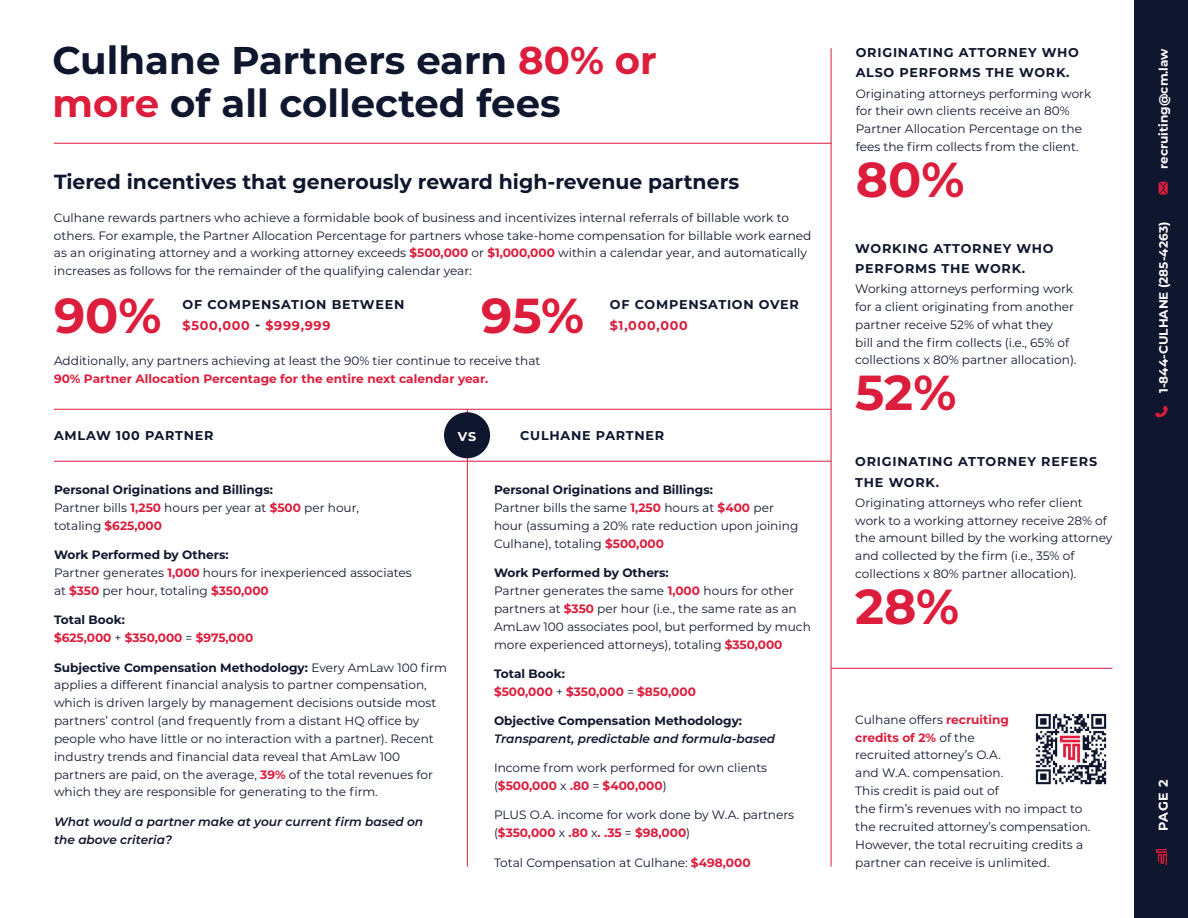
<style>
.page{position:relative;width:1188px;height:918px;background:#fff}
.page>*{position:absolute;margin:0;border:0;box-sizing:border-box;transform-origin:0 0}
.t1{font:700 49.05px "Montserrat";color:#dc1d3c}
.t2{font:700 38.7px/42.8px "Montserrat";color:#0f172e}
.t3{font:700 20.4px "Montserrat";color:#0f172e}
.t4{font:700 12.75px/20.4px "Montserrat";letter-spacing:.06em;color:#0f172e}
.t5{font:700 12.75px "Montserrat";letter-spacing:.06em;color:#dc1d3c}
.t6{font:700 12.75px "Montserrat";color:#fff}
.t7{font:12.15px/17.9px "Montserrat";color:#0f172e}
.t8{font:700 12.15px/17.9px "Montserrat";color:#dc1d3c}
.t9{font:italic 600 12.15px/17.9px "Montserrat";color:#0f172e}
.t10{font:700 12.15px "Montserrat";color:#fff}
.t11{font:700 12.15px "Montserrat";color:#0f172e}
.s1{color:#dc1d3c}
.s2{font-weight:700;color:#dc1d3c}
.s3{font-weight:700}
.s4{color:#0f172e}
.s5{font-weight:400;color:#0f172e}
</style>
<div class="page">
<hr style="left:54px;top:143px;width:777px;height:1px;background:#dc1d3c">
<hr style="left:467px;top:409px;width:1px;height:458px;background:#dc1d3c">
<hr style="left:54px;top:461px;width:777px;height:1px;background:#dc1d3c">
<hr style="left:831px;top:48px;width:1px;height:819px;background:#dc1d3c">
<hr style="left:54px;top:409px;width:777px;height:1px;background:#dc1d3c">
<hr style="left:831px;top:668px;width:281px;height:1px;background:#dc1d3c">
<div style="left:444px;top:412px;width:46px;height:46px;background:#0f172e;border-radius:50%"></div>
<div style="left:1134px;top:0;width:54px;height:918px;background:#0f172e"></div>
<svg style="left:1159px;top:182px;width:9px;height:13px"></svg>
<svg style="left:1155px;top:406px;width:13px;height:12px"></svg>
<img style="left:1156px;top:849px;width:11px;height:17px">
<img style="left:1035px;top:713px;width:72px;height:72px">
<h2 class="t2" style="left:52px;top:37px;width:606px">Culhane Partners earn <span class="s1">80% or more</span> of all collected fees</h2>
<h3 class="t3" style="left:54px;top:167px;width:687px">Tiered incentives that generously reward high-revenue partners</h3>
<p class="t7" style="left:54px;top:208px;width:759px">Culhane rewards partners who achieve a formidable book of business and incentivizes internal referrals of billable work to others. For example, the Partner Allocation Percentage for partners whose take-home compensation for billable work earned as an originating attorney and a working attorney exceeds <span class="s2">$500,000</span> or <span class="s2">$1,000,000</span> within a calendar year, and automatically increases as follows for the remainder of the qualifying calendar year:</p>
<h1 class="t1" style="left:54px;top:280px;width:109px">90%</h1>
<p class="t4" style="left:183px;top:294px;width:223px">OF COMPENSATION BETWEEN <span class="s1">$500,000</span> - <span class="s1">$999,999</span></p>
<h1 class="t1" style="left:481px;top:280px;width:104px">95%</h1>
<p class="t4" style="left:610px;top:294px;width:191px">OF COMPENSATION OVER</p>
<p class="t5" style="left:610px;top:316px;width:80px">$1,000,000</p>
<p class="t7" style="left:54px;top:352px;width:488px">Additionally, any partners achieving at least the 90% tier continue to receive that</p>
<p class="t8" style="left:54px;top:369px;width:436px">90% Partner Allocation Percentage for the entire next calendar year.</p>
<p class="t4" style="left:54px;top:425px;width:161px">AMLAW 100 PARTNER</p>
<p class="t6" style="left:458px;top:428px;width:20px">VS</p>
<p class="t7" style="left:54px;top:481px;width:307px"><span class="s3">Personal Originations and Billings:<br></span>Partner bills <span class="s2">1,250</span> hours per year at <span class="s2">$500</span> per hour, totaling <span class="s2">$625,000</span></p>
<p class="t7" style="left:54px;top:546px;width:359px"><span class="s3">Work Performed by Others:<br></span>Partner generates <span class="s2">1,000</span> hours for inexperienced associates at <span class="s2">$350</span> per hour, totaling <span class="s2">$350,000</span></p>
<p class="t8" style="left:54px;top:610px;width:201px"><span class="s4">Total Book:<br></span>$625,000 <span class="s5">+</span> $350,000 <span class="s5">=</span> $975,000</p>
<p class="t7" style="left:54px;top:658px;width:394px"><span class="s3">Subjective Compensation Methodology:</span> Every AmLaw 100 firm applies a different financial analysis to partner compensation, which is driven largely by management decisions outside most partners’ control (and frequently from a distant HQ office by people who have little or no interaction with a partner). Recent industry trends and financial data reveal that AmLaw 100 partners are paid, on the average, <span class="s2">39%</span> of the total revenues for which they are responsible for generating to the firm.</p>
<p class="t9" style="left:54px;top:812px;width:371px">What would a partner make at your current firm based on the above criteria?</p>
<p class="t4" style="left:520px;top:425px;width:146px">CULHANE PARTNER</p>
<p class="t7" style="left:494px;top:481px;width:306px"><span class="s3">Personal Originations and Billings:<br></span>Partner bills the same <span class="s2">1,250</span> hours at <span class="s2">$400</span> per hour (assuming a 20% rate reduction upon joining Culhane), totaling <span class="s2">$500,000</span></p>
<p class="t7" style="left:494px;top:564px;width:318px"><span class="s3">Work Performed by Others:<br></span>Partner generates the same <span class="s2">1,000</span> hours for other partners at <span class="s2">$350</span> per hour (i.e., the same rate as an AmLaw 100 associates pool, but performed by much more experienced attorneys), totaling <span class="s2">$350,000</span></p>
<p class="t8" style="left:494px;top:664px;width:203px"><span class="s4">Total Book:<br></span>$500,000 <span class="s5">+</span> $350,000 <span class="s5">=</span> $850,000</p>
<p class="t11" style="left:494px;top:712px;width:250px">Objective Compensation Methodology:</p>
<p class="t9" style="left:494px;top:729px;width:283px">Transparent, predictable and formula-based</p>
<p class="t7" style="left:494px;top:759px;width:275px">Income from work performed for own clients (<span class="s2">$500,000</span> x <span class="s2">.80</span> = <span class="s2">$400,000</span>)</p>
<p class="t7" style="left:494px;top:806px;width:302px">PLUS O.A. income for work done by W.A. partners (<span class="s2">$350,000</span> x <span class="s2">.80</span> x<span class="s2">. .35</span> = <span class="s2">$98,000</span>)</p>
<p class="t7" style="left:494px;top:853px;width:258px">Total Compensation at Culhane: <span class="s2">$498,000</span></p>
<p class="t4" style="left:856px;top:41px;width:225px">ORIGINATING ATTORNEY WHO<br>ALSO PERFORMS THE WORK.</p>
<p class="t7" style="left:856px;top:84px;width:237px">Originating attorneys performing work for their own clients receive an 80% Partner Allocation Percentage on the fees the firm collects from the client.</p>
<h1 class="t1" style="left:856px;top:144px;width:110px">80%</h1>
<p class="t4" style="left:855px;top:238px;width:200px">WORKING ATTORNEY WHO<br>PERFORMS THE WORK.</p>
<p class="t7" style="left:855px;top:279px;width:223px">Working attorneys performing work for a client originating from another partner receive 52% of what they<br>bill and the firm collects (i.e., 65% of collections x 80% partner allocation).</p>
<h1 class="t1" style="left:855px;top:358px;width:103px">52%</h1>
<p class="t4" style="left:855px;top:451px;width:243px">ORIGINATING ATTORNEY REFERS<br>THE WORK.</p>
<p class="t7" style="left:855px;top:493px;width:259px">Originating attorneys who refer client work to a working attorney receive 28% of the amount billed by the working attorney and collected by the firm (i.e., 35% of collections x 80% partner allocation).</p>
<h1 class="t1" style="left:855px;top:572px;width:105px">28%</h1>
<p class="t7" style="left:855px;top:710px;width:237px">Culhane offers <span class="s2">recruiting<br>credits of 2%</span> of the<br>recruited attorney’s O.A.<br>and W.A. compensation.<br>This credit is paid out of<br>the firm’s revenues with no impact to the recruited attorney’s compensation.<br>However, the total recruiting credits a partner can receive is unlimited.</p>
<p class="t10" style="left:1155px;top:169px;width:122px;rotate:-90deg">recruiting@cm.law</p>
<p class="t10" style="left:1155px;top:393px;width:173px;rotate:-90deg">1-844-CULHANE (285-4263)</p>
<p class="t6" style="left:1154px;top:831px;width:53px;rotate:-90deg">PAGE 2</p>
</div>
